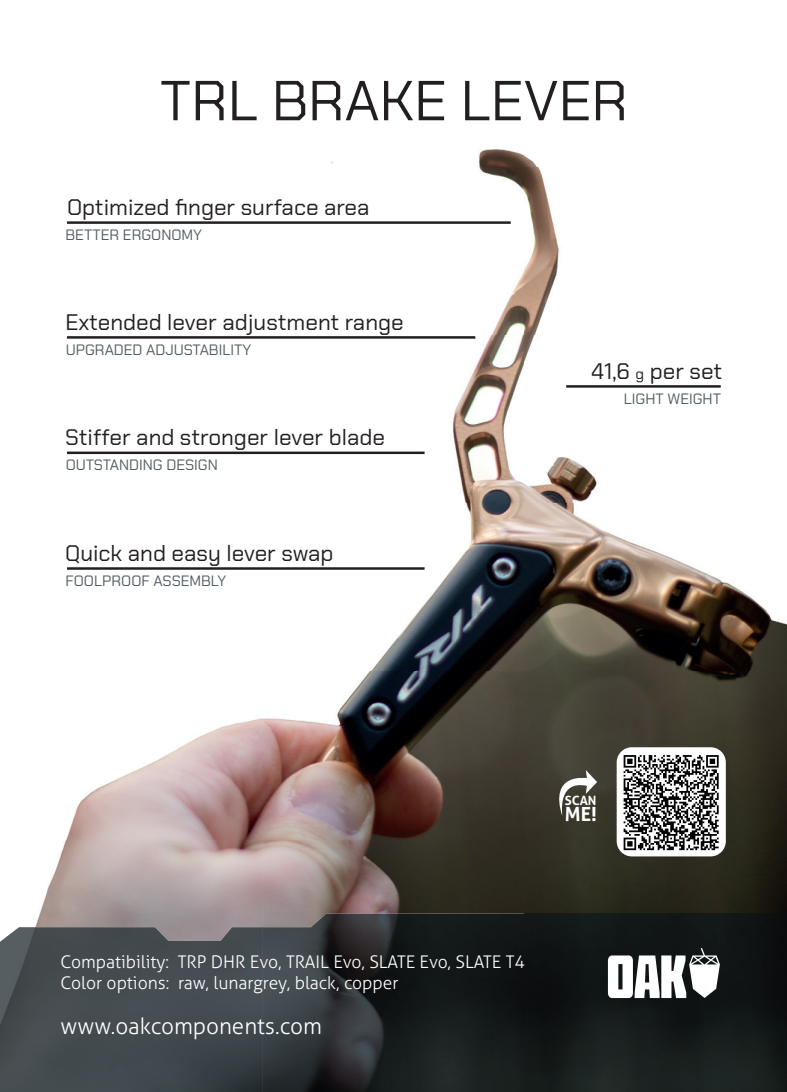
<style>
.page{position:relative;width:787px;height:1092px;background:#fff}
.page>*{position:absolute;margin:0;border:0;box-sizing:border-box;transform-origin:0 0}
.t1{font:56.25px "Chakra Petch";color:#231f20}
.t2{font:22.5px "Chakra Petch";color:#231f20}
.t3{font:300 22.5px "Aller";color:#fff}
.t4{font:700 19.5px "Aller";color:#fff}
.t5{font:300 17.5px/21px "Aller";color:#fff}
.t6{font:15px "Chakra Petch";color:#515c63}
.t7{font:700 12.75px "Aller";color:#fff}
.s1{font-size:15px}
</style>
<div class="page">
<img style="left:66px;top:149px;width:721px;height:690px">
<img style="left:35px;top:839px;width:227px;height:88px">
<img style="left:262px;top:839px;width:525px;height:74px">
<svg style="left:616px;top:747px;width:109px;height:109px"></svg>
<hr style="left:566px;top:385px;width:154px;height:2px;background:#231f20">
<hr style="left:67px;top:336px;width:408px;height:2px;background:#231f20">
<hr style="left:67px;top:451px;width:357px;height:3px;background:#231f20">
<hr style="left:67px;top:567px;width:357px;height:2px;background:#231f20">
<hr style="left:67px;top:221px;width:444px;height:3px;background:#231f20">
<img style="left:0;top:927px;width:262px;height:164px">
<img style="left:262px;top:913px;width:525px;height:178px">
<svg style="left:608px;top:947px;width:112px;height:50px"></svg>
<svg style="left:548px;top:770px;width:49px;height:46px;background:#5d5b51"></svg>
<svg style="left:623px;top:755px;width:95px;height:12px"></svg>
<h1 class="t1" style="left:160px;top:68px;width:470px">TRL BRAKE LEVER</h1>
<p class="t2" style="left:67px;top:194px;width:304px">Optimized finger surface area</p>
<p class="t6" style="left:66px;top:226px;width:138px">BETTER ERGONOMY</p>
<p class="t2" style="left:65px;top:308px;width:340px">Extended lever adjustment range</p>
<p class="t6" style="left:66px;top:340px;width:187px">UPGRADED ADJUSTABILITY</p>
<p class="t2" style="left:65px;top:423px;width:321px">Stiffer and stronger lever blade</p>
<p class="t6" style="left:66px;top:456px;width:154px">OUTSTANDING DESIGN</p>
<p class="t2" style="left:65px;top:539px;width:270px">Quick and easy lever swap</p>
<p class="t6" style="left:66px;top:572px;width:162px">FOOLPROOF ASSEMBLY</p>
<p class="t2" style="left:591px;top:357px;width:132px">41,6 <span class="s1">g</span> per set</p>
<p class="t6" style="left:624px;top:390px;width:99px">LIGHT WEIGHT</p>
<p class="t7" style="left:565px;top:792px;width:33px">SCAN</p>
<p class="t4" style="left:565px;top:801px;width:34px">ME!</p>
<p class="t5" style="left:61px;top:950px;width:466px">Compatibility: TRP DHR Evo, TRAIL Evo, SLATE Evo, SLATE T4<br>Color options: raw, lunargrey, black, copper</p>
<p class="t3" style="left:61px;top:1011px;width:263px">www.oakcomponents.com</p>
</div>
